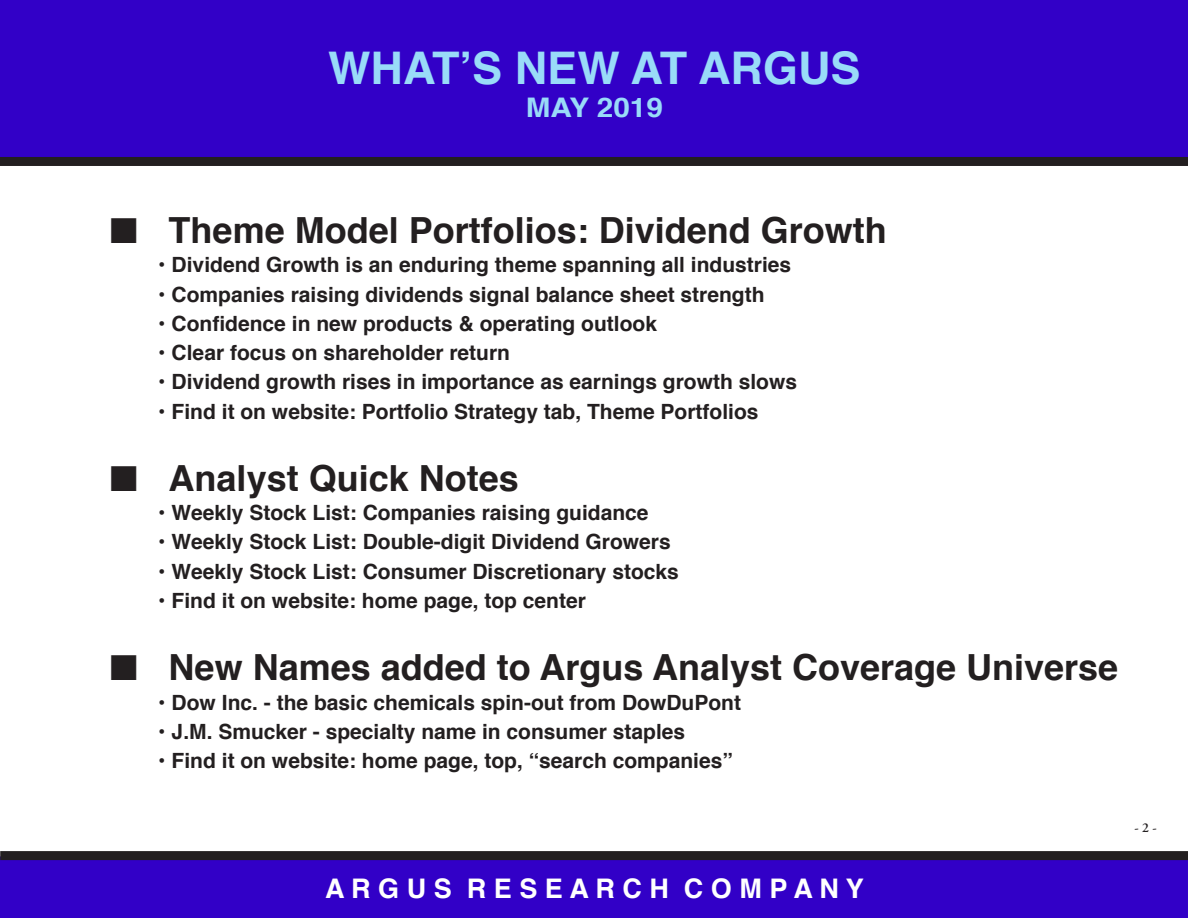
<style>
.page{position:relative;width:1188px;height:918px;background:#fff}
.page>*{position:absolute;margin:0;border:0;box-sizing:border-box;transform-origin:0 0}
.ConCall_Page_Head{font:700 45px "Helvetica";color:#99dbf8}
.t1{font:700 36px "Helvetica";color:#231f20}
.t2{font:700 27px "Helvetica";color:#fff}
.ConCall_Page_Head-2{font:700 27px "Helvetica";color:#99dbf8;scale:1.1 1}
.t3{font:700 21px "Helvetica";color:#231f20}
.t4{font:600 13.5px "Adobe Garamond Pro";color:#231f20}
</style>
<div class="page">
<div style="left:0;top:860px;width:1188px;height:58px;background:#3200c7"></div>
<div style="left:0;top:0;width:1188px;height:160px;background:#3200c7"></div>
<div style="left:0;top:157px;width:1188px;height:9px;background:#231f20"></div>
<div style="left:0;top:851px;width:1188px;height:9px;background:#231f20"></div>
<p class="ConCall_Page_Head" style="left:328px;top:32px;width:534px">WHAT’S NEW AT ARGUS</p>
<p class="ConCall_Page_Head-2" style="left:526px;top:86px;width:126px">MAY 2019</p>
<p class="t1" style="left:110px;top:201px;width:778px">■ Theme Model Portfolios: Dividend Growth</p>
<p class="t3" style="left:158px;top:248px;width:635px">• Dividend Growth is an enduring theme spanning all industries</p>
<p class="t3" style="left:158px;top:277px;width:608px">• Companies raising dividends signal balance sheet strength</p>
<p class="t3" style="left:158px;top:306px;width:500px">• Confidence in new products &amp; operating outlook</p>
<p class="t3" style="left:158px;top:336px;width:353px">• Clear focus on shareholder return</p>
<p class="t3" style="left:158px;top:365px;width:641px">• Dividend growth rises in importance as earnings growth slows</p>
<p class="t3" style="left:158px;top:394px;width:602px">• Find it on website: Portfolio Strategy tab, Theme Portfolios</p>
<p class="t1" style="left:110px;top:449px;width:410px">■ Analyst Quick Notes</p>
<p class="t3" style="left:158px;top:496px;width:492px">• Weekly Stock List: Companies raising guidance</p>
<p class="t3" style="left:158px;top:525px;width:514px">• Weekly Stock List: Double-digit Dividend Growers</p>
<p class="t3" style="left:158px;top:554px;width:522px">• Weekly Stock List: Consumer Discretionary stocks</p>
<p class="t3" style="left:158px;top:584px;width:429px">• Find it on website: home page, top center</p>
<p class="t1" style="left:110px;top:639px;width:1010px">■ New Names added to Argus Analyst Coverage Universe</p>
<p class="t3" style="left:158px;top:685px;width:584px">• Dow Inc. - the basic chemicals spin-out from DowDuPont</p>
<p class="t3" style="left:158px;top:715px;width:529px">• J.M. Smucker - specialty name in consumer staples</p>
<p class="t3" style="left:158px;top:744px;width:576px">• Find it on website: home page, top, “search companies”</p>
<p class="t2" style="left:325px;top:867px;width:540px">A R G U S R E S E A R C H C O M P A N Y</p>
<p class="t4" style="left:1135px;top:820px;width:24px">- 2 -</p>
</div>
